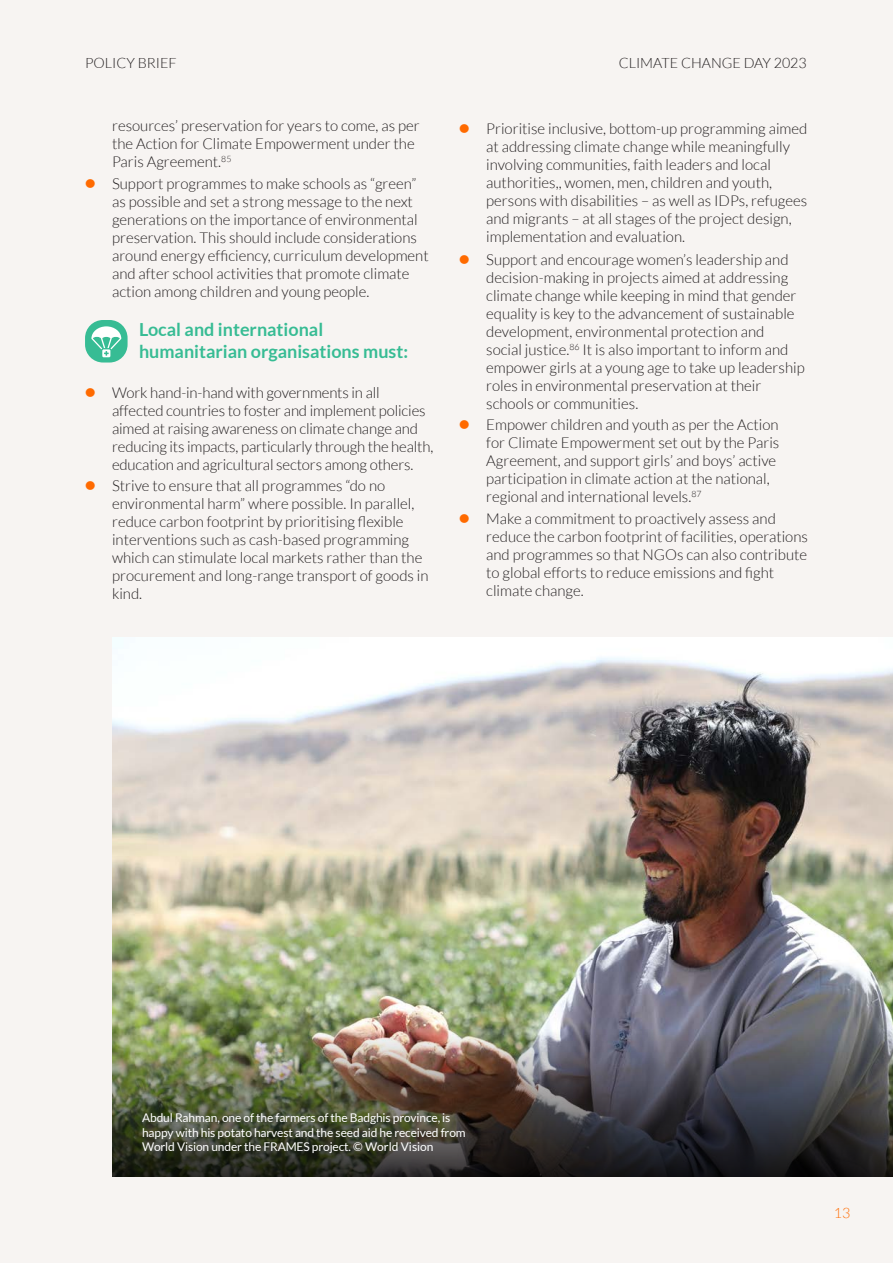
<style>
.page{position:relative;width:893px;height:1263px;background:#f7f4f2}
.page>*{position:absolute;margin:0;border:0;box-sizing:border-box;transform-origin:0 0}
.t1{font:700 18px/21.6px "Lato";color:#37bc94}
.t2{font:300 15px/18px "Lato";color:#231f20}
.t3{font:300 14.25px "Lato";color:#231f20}
.t4{font:300 14.25px "Lato";color:#ff6a00}
.t5{font:12px/14.4px "Lato";letter-spacing:-.01em;color:#fff}
.s1{font-weight:900;font-size:18px;color:#ff6a00}
</style>
<div class="page">
<div style="left:85px;top:320px;width:43px;height:42px;background:#37bc94;border-radius:18px"></div>
<svg style="left:91px;top:326px;width:30px;height:31px"></svg>
<img style="left:112px;top:638px;width:781px;height:376px">
<img style="left:112px;top:1014px;width:781px;height:162px">
<p class="t3" style="left:85px;top:55px;width:93px">POLICY BRIEF</p>
<p class="t3" style="left:619px;top:55px;width:190px">CLIMATE CHANGE DAY 2023</p>
<p class="t2" style="left:112px;top:117px;width:309px">resources’ preservation for years to come, as per the Action for Climate Empowerment under the<br>Paris Agreement.<sup>85</sup></p>
<p class="t2" style="left:112px;top:174px;width:318px;text-indent:-27px"><span class="s1">•</span> Support programmes to make schools as “green” as possible and set a strong message to the next generations on the importance of environmental preservation. This should include considerations around energy efficiency, curriculum development and after school activities that promote climate action among children and young people.</p>
<p class="t1" style="left:139px;top:319px;width:271px">Local and international humanitarian organisations must:</p>
<p class="t2" style="left:112px;top:383px;width:323px;text-indent:-27px"><span class="s1">•</span> Work hand-in-hand with governments in all affected countries to foster and implement policies aimed at raising awareness on climate change and reducing its impacts, particularly through the health, education and agricultural sectors among others.</p>
<p class="t2" style="left:112px;top:477px;width:318px;text-indent:-27px"><span class="s1">•</span> Strive to ensure that all programmes “do no environmental harm” where possible. In parallel, reduce carbon footprint by prioritising flexible interventions such as cash-based programming which can stimulate local markets rather than the procurement and long-range transport of goods in kind.</p>
<p class="t2" style="left:486px;top:119px;width:323px;text-indent:-27px"><span class="s1">•</span> Prioritise inclusive, bottom-up programming aimed at addressing climate change while meaningfully involving communities, faith leaders and local authorities,, women, men, children and youth, persons with disabilities – as well as IDPs, refugees and migrants – at all stages of the project design, implementation and evaluation.</p>
<p class="t2" style="left:486px;top:250px;width:320px;text-indent:-27px"><span class="s1">•</span> Support and encourage women’s leadership and decision-making in projects aimed at addressing climate change while keeping in mind that gender equality is key to the advancement of sustainable development, environmental protection and<br>social justice.<sup>86</sup> It is also important to inform and empower girls at a young age to take up leadership roles in environmental preservation at their schools or communities.</p>
<p class="t2" style="left:486px;top:416px;width:295px;text-indent:-27px"><span class="s1">•</span> Empower children and youth as per the Action for Climate Empowerment set out by the Paris Agreement, and support girls’ and boys’ active participation in climate action at the national, regional and international levels.<sup>87</sup></p>
<p class="t2" style="left:486px;top:510px;width:323px;text-indent:-27px"><span class="s1">•</span> Make a commitment to proactively assess and reduce the carbon footprint of facilities, operations and programmes so that NGOs can also contribute to global efforts to reduce emissions and fight climate change.</p>
<p class="t5" style="left:142px;top:1111px;width:325px">Abdul Rahman, one of the farmers of the Badghis province, is happy with his potato harvest and the seed aid he received from<br>World Vision under the FRAMES project. © World Vision</p>
<p class="t4" style="left:834px;top:1205px;width:18px">13</p>
</div>
